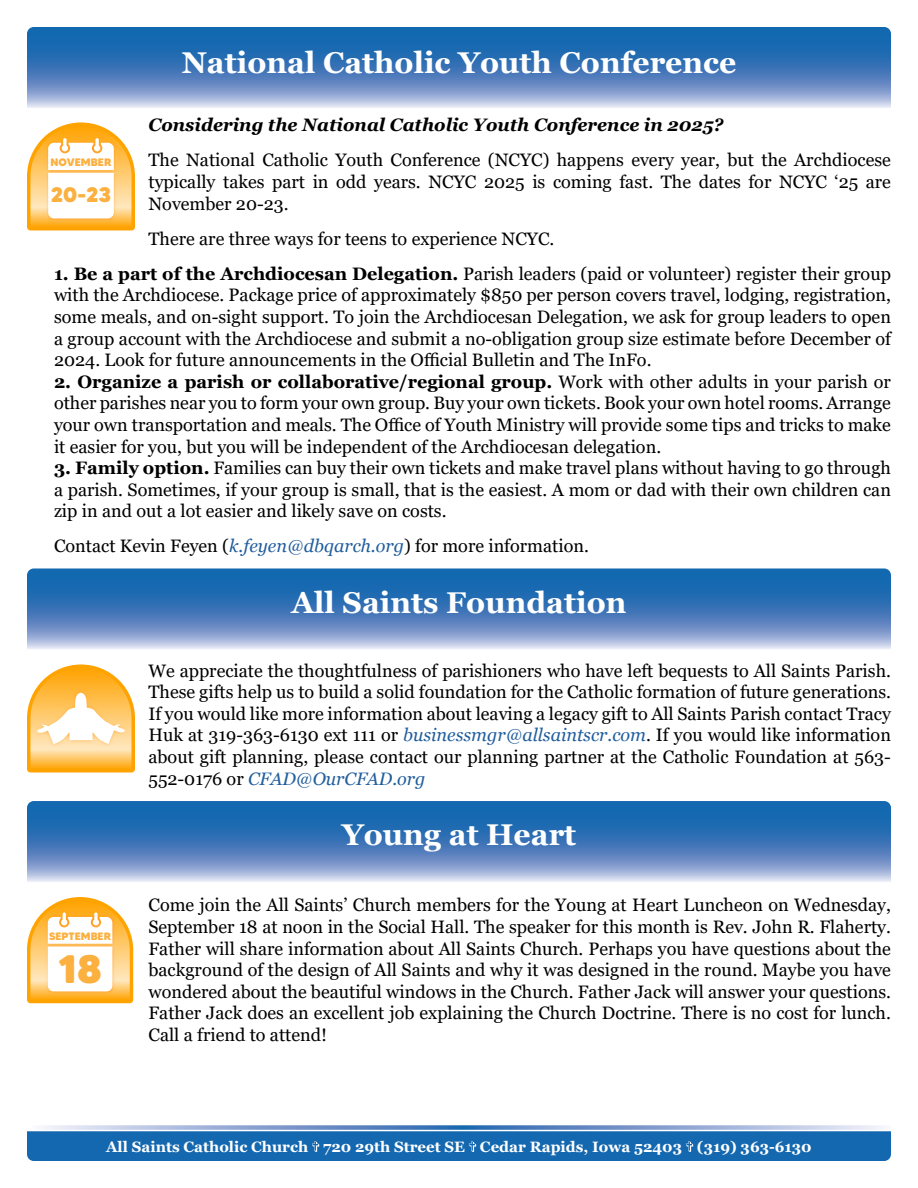
<style>
.page{position:relative;width:918px;height:1188px;background:#fff}
.page>*{position:absolute;margin:0;border:0;box-sizing:border-box;transform-origin:0 0}
.t1{font:800 39.6px "MADE Tommy Soft";color:#fbb040}
.t2{font:700 30px "Georgia";color:#fff}
.t3{font:800 21px "MADE Tommy Soft";color:#fbb040}
.t4{font:18px/21.6px "Georgia";color:#000;text-align:justify}
.t5{font:italic 700 18px "Georgia";color:#000}
.t6{font:700 15px "Georgia";color:#fff}
.t7{font:800 10.8px "MADE Tommy Soft";color:#fbb040}
.t8{font:800 10.65px "MADE Tommy Soft";color:#fbb040}
.s1{font-weight:700}
.s2{font-style:italic;color:#215e9e}
</style>
<div class="page">
<svg style="left:42px;top:1125px;width:843px;height:5px;background:#95aed6"></svg>
<div style="left:27px;top:1131px;width:864px;height:30px;background:#1468b0"></div>
<svg style="left:27px;top:27px;width:864px;height:81px;background:#4e83bf"></svg>
<svg style="left:27px;top:122px;width:108px;height:108px"></svg>
<svg style="left:27px;top:568px;width:864px;height:81px;background:#4e83bf"></svg>
<svg style="left:27px;top:801px;width:864px;height:81px;background:#4e83bf"></svg>
<svg style="left:27px;top:664px;width:108px;height:108px"></svg>
<svg style="left:27px;top:897px;width:106px;height:106px"></svg>
<h2 class="t2" style="left:182px;top:43px;width:556px">National Catholic Youth Conference</h2>
<p class="t5" style="left:148px;top:113px;width:576px">Considering the National Catholic Youth Conference in 2025?</p>
<p class="t4" style="left:148px;top:150px;width:744px">The National Catholic Youth Conference (NCYC) happens every year, but the Archdiocese typically takes part in odd years. NCYC 2025 is coming fast. The dates for NCYC ‘25 are November 20-23.</p>
<p class="t4" style="left:148px;top:228px;width:407px">There are three ways for teens to experience NCYC.</p>
<p class="t4" style="left:54px;top:263px;width:838px"><span class="s1">1. Be a part of the Archdiocesan Delegation.</span> Parish leaders (paid or volunteer) register their group with the Archdiocese. Package price of approximately $850 per person covers travel, lodging, registration, some meals, and on-sight support. To join the Archdiocesan Delegation, we ask for group leaders to open a group account with the Archdiocese and submit a no-obligation group size estimate before December of 2024. Look for future announcements in the Official Bulletin and The InFo.</p>
<p class="t4" style="left:54px;top:371px;width:839px"><span class="s1">2. Organize a parish or collaborative/regional group.</span> Work with other adults in your parish or other parishes near you to form your own group. Buy your own tickets. Book your own hotel rooms. Arrange your own transportation and meals. The Office of Youth Ministry will provide some tips and tricks to make it easier for you, but you will be independent of the Archdiocesan delegation.</p>
<p class="t4" style="left:54px;top:457px;width:838px"><span class="s1">3. Family option.</span> Families can buy their own tickets and make travel plans without having to go through a parish. Sometimes, if your group is small, that is the easiest. A mom or dad with their own children can zip in and out a lot easier and likely save on costs.</p>
<p class="t4" style="left:54px;top:536px;width:536px">Contact Kevin Feyen (<span class="s2">k.feyen@dbqarch.org</span>) for more information.</p>
<p class="t7" style="left:51px;top:156px;width:62px">NOVEMBER</p>
<p class="t3" style="left:51px;top:182px;width:62px">20-23</p>
<h2 class="t2" style="left:292px;top:583px;width:336px">All Saints Foundation</h2>
<p class="t4" style="left:148px;top:660px;width:744px">We appreciate the thoughtfulness of parishioners who have left bequests to All Saints Parish.<br>These gifts help us to build a solid foundation for the Catholic formation of future generations.<br>If you would like more information about leaving a legacy gift to All Saints Parish contact Tracy Huk at 319-363-6130 ext 111 or <span class="s2">businessmgr@allsaintscr.com</span>. If you would like information about gift planning, please contact our planning partner at the Catholic Foundation at 563- 552-0176 or <span class="s2">CFAD@OurCFAD.org</span></p>
<p class="t8" style="left:49px;top:930px;width:63px">SEPTEMBER</p>
<h1 class="t1" style="left:58px;top:944px;width:45px">18</h1>
<h2 class="t2" style="left:342px;top:816px;width:236px">Young at Heart</h2>
<p class="t4" style="left:148px;top:895px;width:744px">Come join the All Saints’ Church members for the Young at Heart Luncheon on Wednesday, September 18 at noon in the Social Hall. The speaker for this month is Rev. John R. Flaherty.<br>Father will share information about All Saints Church. Perhaps you have questions about the background of the design of All Saints and why it was designed in the round. Maybe you have wondered about the beautiful windows in the Church. Father Jack will answer your questions.<br>Father Jack does an excellent job explaining the Church Doctrine. There is no cost for lunch.<br>Call a friend to attend!</p>
<p class="t6" style="left:106px;top:1137px;width:707px">All Saints Catholic Church 720 29th Street SE Cedar Rapids, Iowa 52403 (319) 363-6130</p>
</div>
